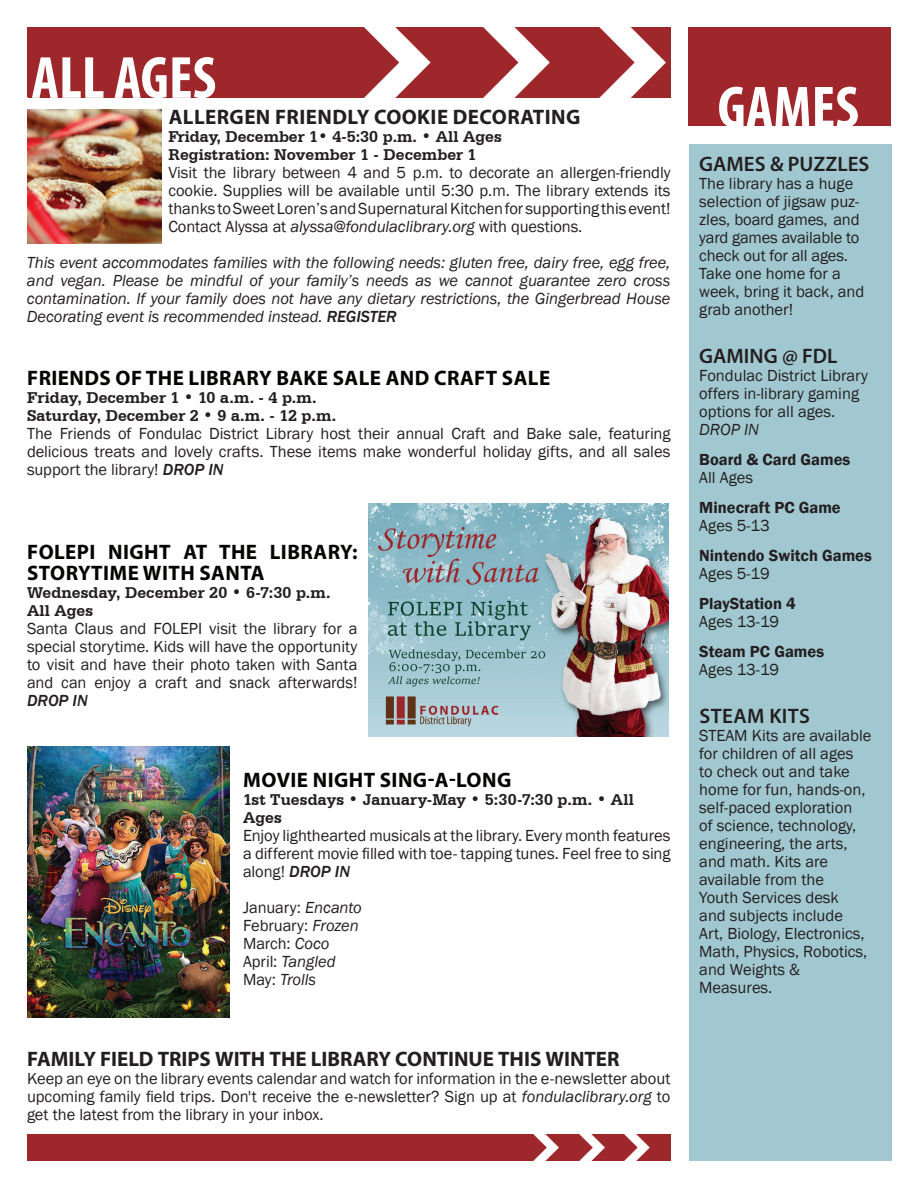
<style>
.page{position:relative;width:918px;height:1188px;background:#fff}
.page>*{position:absolute;margin:0;border:0;box-sizing:border-box;transform-origin:0 0}
.t1{font:700 condensed 60px "Myriad Pro";color:#fff}
.t2{font:700 21px/21px "Myriad Pro";letter-spacing:.02em;color:#040503}
.t3{font:700 21px "Myriad Pro";color:#231f20}
.t4{font:700 21px "Myriad Pro";letter-spacing:.02em;color:#231f20}
.t5{font:600 21px "Myriad Pro";color:#231f20}
.t6{font:600 21px "Myriad Pro";letter-spacing:.02em;color:#231f20}
.t7{font:16.5px/18px "Franklin Gothic";color:#231f20;text-align:justify}
.t8{font:italic 16.5px/18px "Franklin Gothic";letter-spacing:-.005em;color:#231f20;text-align:justify}
.t9{font:700 16.5px/18px "Serifa BT";letter-spacing:.005em;color:#231f20}
.t10{font:600 16.5px "Franklin Gothic";color:#231f20}
.t11{font:italic 500 16.5px "Franklin Gothic";color:#231f20}
.s1{font-style:italic}
.s2{font-weight:500}
.s3{font-weight:500;font-style:italic}
</style>
<div class="page">
<div style="left:689px;top:144px;width:203px;height:1017px;background:#a1c8d0"></div>
<div style="left:688px;top:27px;width:203px;height:99px;background:#9f262b"></div>
<img style="left:28px;top:27px;width:642px;height:70px">
<div style="left:27px;top:1134px;width:643px;height:27px;background:#9e272b"></div>
<img style="left:27px;top:109px;width:135px;height:134px">
<img style="left:369px;top:503px;width:300px;height:234px">
<img style="left:27px;top:746px;width:203px;height:272px">
<h1 class="t1" style="left:32px;top:40px;width:186px">ALL AGES</h1>
<p class="t4" style="left:169px;top:103px;width:413px">ALLERGEN FRIENDLY COOKIE DECORATING</p>
<p class="t9" style="left:168px;top:127px;width:335px">Friday, December 1• 4-5:30 p.m. • All Ages<br>Registration: November 1 - December 1</p>
<p class="t7" style="left:168px;top:164px;width:504px">Visit the library between 4 and 5 p.m. to decorate an allergen-friendly cookie. Supplies will be available until 5:30 p.m. The library extends its thanks to Sweet Loren’s and Supernatural Kitchen for supporting this event!<br>Contact Alyssa at <span class="s1">alyssa@fondulaclibrary.org</span> with questions.</p>
<p class="t8" style="left:27px;top:254px;width:645px">This event accommodates families with the following needs: gluten free, dairy free, egg free, and vegan. Please be mindful of your family’s needs as we cannot guarantee zero cross contamination. If your family does not have any dietary restrictions, the Gingerbread House Decorating event is recommended instead. <span class="s2">REGISTER</span></p>
<p class="t2" style="left:27px;top:366px;width:525px">FRIENDS OF THE LIBRARY BAKE SALE AND CRAFT SALE</p>
<p class="t9" style="left:27px;top:388px;width:311px">Friday, December 1 • 10 a.m. - 4 p.m.<br>Saturday, December 2 • 9 a.m. - 12 p.m.</p>
<p class="t7" style="left:27px;top:425px;width:645px">The Friends of Fondulac District Library host their annual Craft and Bake sale, featuring delicious treats and lovely crafts. These items make wonderful holiday gifts, and all sales support the library! <span class="s3">DROP IN</span></p>
<p class="t2" style="left:27px;top:540px;width:332px">FOLEPI NIGHT AT THE LIBRARY:<br>STORYTIME WITH SANTA</p>
<p class="t9" style="left:27px;top:583px;width:305px">Wednesday, December 20 • 6-7:30 p.m.<br>All Ages</p>
<p class="t7" style="left:27px;top:620px;width:332px">Santa Claus and FOLEPI visit the library for a special storytime. Kids will have the opportunity to visit and have their photo taken with Santa and can enjoy a craft and snack afterwards!</p>
<p class="t11" style="left:27px;top:690px;width:62px">DROP IN</p>
<p class="t2" style="left:243px;top:768px;width:270px">MOVIE NIGHT SING-A-LONG</p>
<p class="t9" style="left:243px;top:790px;width:392px">1st Tuesdays • January-May • 5:30-7:30 p.m. • All<br>Ages</p>
<p class="t7" style="left:243px;top:827px;width:429px">Enjoy lighthearted musicals at the library. Every month features a different movie filled with toe- tapping tunes. Feel free to sing along! <span class="s3">DROP IN</span></p>
<p class="t7" style="left:243px;top:899px;width:120px;text-align:left">January: <span class="s1">Encanto<br></span>February: <span class="s1">Frozen<br></span>March: <span class="s1">Coco<br></span>April: <span class="s1">Tangled<br></span>May: <span class="s1">Trolls</span></p>
<p class="t3" style="left:27px;top:1045px;width:594px">FAMILY FIELD TRIPS WITH THE LIBRARY CONTINUE THIS WINTER</p>
<p class="t7" style="left:27px;top:1070px;width:645px">Keep an eye on the library events calendar and watch for information in the e-newsletter about upcoming family field trips. Don't receive the e-newsletter? Sign up at <span class="s1">fondulaclibrary.org</span> to get the latest from the library in your inbox.</p>
<h1 class="t1" style="left:718px;top:70px;width:143px">GAMES</h1>
<p class="t5" style="left:699px;top:150px;width:172px">GAMES &amp; PUZZLES</p>
<p class="t7" style="left:699px;top:174px;width:167px;text-align:left">The library has a huge selection of jigsaw puz&shy;zles, board games, and yard games available to check out for all ages.<br>Take one home for a week, bring it back, and grab another!</p>
<p class="t5" style="left:699px;top:342px;width:140px">GAMING @ FDL</p>
<p class="t7" style="left:699px;top:366px;width:170px;text-align:left">Fondulac District Library offers in-library gaming options for all ages.</p>
<p class="t8" style="left:699px;top:420px;width:61px">DROP IN</p>
<p class="t10" style="left:699px;top:449px;width:153px">Board &amp; Card Games</p>
<p class="t7" style="left:699px;top:468px;width:55px">All Ages</p>
<p class="t10" style="left:699px;top:497px;width:143px">Minecraft PC Game</p>
<p class="t7" style="left:699px;top:516px;width:72px">Ages 5-13</p>
<p class="t10" style="left:699px;top:545px;width:174px">Nintendo Switch Games</p>
<p class="t7" style="left:699px;top:564px;width:72px">Ages 5-19</p>
<p class="t10" style="left:699px;top:593px;width:98px">PlayStation 4</p>
<p class="t7" style="left:699px;top:612px;width:81px">Ages 13-19</p>
<p class="t10" style="left:699px;top:641px;width:126px">Steam PC Games</p>
<p class="t7" style="left:699px;top:660px;width:81px">Ages 13-19</p>
<p class="t6" style="left:700px;top:702px;width:112px">STEAM KITS</p>
<p class="t7" style="left:699px;top:726px;width:174px;text-align:left">STEAM Kits are available for children of all ages<br>to check out and take home for fun, hands-on, self-paced exploration<br>of science, technology, engineering, the arts, and math. Kits are available from the<br>Youth Services desk<br>and subjects include<br>Art, Biology, Electronics,<br>Math, Physics, Robotics, and Weights &amp;<br>Measures.</p>
</div>
